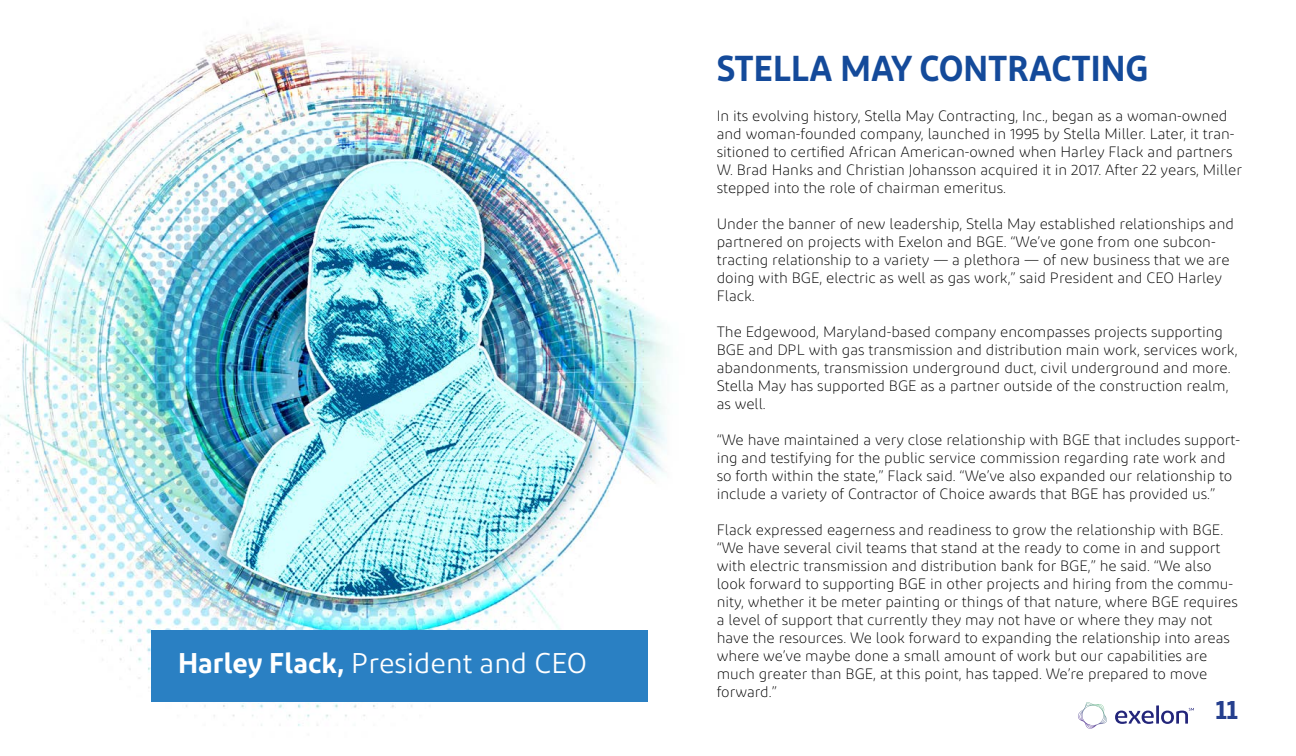
<style>
.page{position:relative;width:1296px;height:756px;background:#fff}
.page>*{position:absolute;margin:0;border:0;box-sizing:border-box;transform-origin:0 0}
.t1{font:600 36px "Diodrum";color:#144a9a;scale:.96 1}
.t2{font:28.5px "Diodrum";color:#fff}
.t3{font:700 24.3px "Benton Sans";color:#253f8e}
.t4{font:300 15px/18px "Diodrum";color:#000}
.s1{font-weight:600}
</style>
<div class="page">
<img style="left:0;top:28px;width:669px;height:698px">
<div style="left:151px;top:631px;width:497px;height:71px;background:#2a80c3"></div>
<svg style="left:1115px;top:705px;width:79px;height:19px"></svg>
<svg style="left:1078px;top:702px;width:29px;height:27px"></svg>
<p class="t2" style="left:178px;top:646px;width:410px"><span class="s1">Harley Flack,</span> President and CEO</p>
<p class="t1" style="left:717px;top:45px;width:451px">STELLA MAY CONTRACTING</p>
<p class="t4" style="left:717px;top:106px;width:527px">In its evolving history, Stella May Contracting, Inc., began as a woman-owned and woman-founded company, launched in 1995 by Stella Miller. Later, it tran&shy;sitioned to certified African American-owned when Harley Flack and partners W. Brad Hanks and Christian Johansson acquired it in 2017. After 22 years, Miller stepped into the role of chairman emeritus.</p>
<p class="t4" style="left:717px;top:214px;width:519px">Under the banner of new leadership, Stella May established relationships and partnered on projects with Exelon and BGE. “We’ve gone from one subcon&shy;tracting relationship to a variety — a plethora — of new business that we are doing with BGE, electric as well as gas work,” said President and CEO Harley Flack.</p>
<p class="t4" style="left:717px;top:322px;width:522px">The Edgewood, Maryland-based company encompasses projects supporting BGE and DPL with gas transmission and distribution main work, services work, abandonments, transmission underground duct, civil underground and more.<br>Stella May has supported BGE as a partner outside of the construction realm, as well.</p>
<p class="t4" style="left:717px;top:430px;width:525px">“We have maintained a very close relationship with BGE that includes support&shy;ing and testifying for the public service commission regarding rate work and so forth within the state,” Flack said. “We’ve also expanded our relationship to include a variety of Contractor of Choice awards that BGE has provided us.”</p>
<p class="t4" style="left:717px;top:520px;width:523px">Flack expressed eagerness and readiness to grow the relationship with BGE. “We have several civil teams that stand at the ready to come in and support with electric transmission and distribution bank for BGE,” he said. “We also look forward to supporting BGE in other projects and hiring from the commu&shy;nity, whether it be meter painting or things of that nature, where BGE requires a level of support that currently they may not have or where they may not have the resources. We look forward to expanding the relationship into areas where we’ve maybe done a small amount of work but our capabilities are much greater than BGE, at this point, has tapped. We’re prepared to move forward.”</p>
<p class="t3" style="left:1216px;top:695px;width:24px">11</p>
</div>
